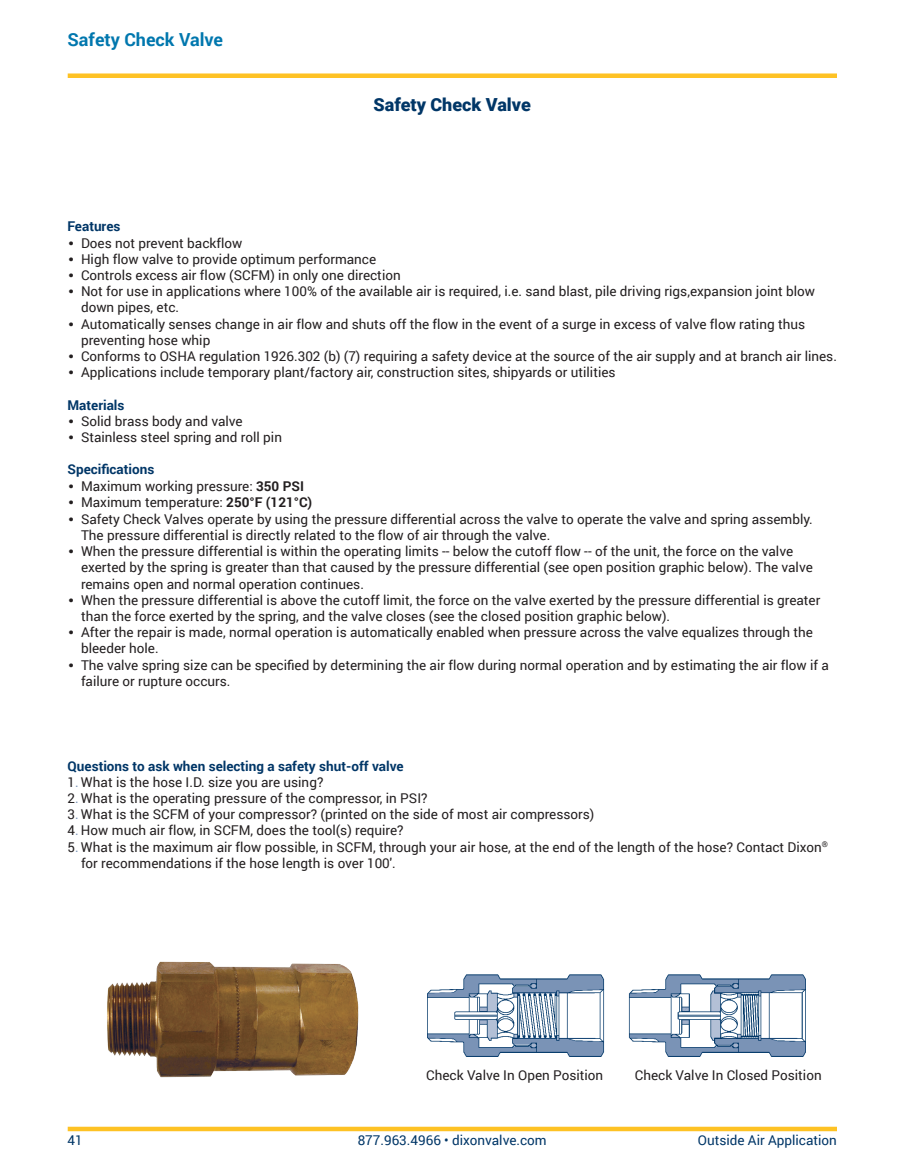
<style>
.page{position:relative;width:918px;height:1175px;background:#fff}
.page>*{position:absolute;margin:0;border:0;box-sizing:border-box;transform-origin:0 0}
.t1{font:700 18px "Roboto";color:#0077ae}
._2020_Product_Name{font:900 18px "Roboto";color:#003667}
._2020_Body_Text{font:13.5px/16.2px "Roboto";color:#231f20}
._2020_Body_Text_Head{font:700 13.5px "Roboto";color:#003667}
.t2{font:13.5px "Roboto";color:#003667}
._2020_Table_Body_Tex{font:13.5px "Roboto";color:#231f20}
.s1{font-family:"Arial";font-weight:700}
.s2{font-weight:700}
.s3{color:#7a93b6}
</style>
<div class="page">
<div style="left:68px;top:73px;width:769px;height:5px;background:#fec224"></div>
<div style="left:68px;top:1126px;width:769px;height:5px;background:#fec224"></div>
<img style="left:428px;top:974px;width:378px;height:82px">
<img style="left:107px;top:961px;width:252px;height:117px">
<h1 class="t1" style="left:68px;top:27px;width:157px">Safety Check Valve</h1>
<p class="_2020_Product_Name" style="left:374px;top:92px;width:159px">Safety Check Valve</p>
<p class="_2020_Body_Text_Head" style="left:68px;top:217px;width:54px">Features</p>
<p class="_2020_Body_Text" style="left:69px;top:234px;width:175px"><span class="s1">•</span> Does not prevent backflow</p>
<p class="_2020_Body_Text" style="left:69px;top:250px;width:309px"><span class="s1">•</span> High flow valve to provide optimum performance</p>
<p class="_2020_Body_Text" style="left:69px;top:266px;width:333px"><span class="s1">•</span> Controls excess air flow (SCFM) in only one direction</p>
<p class="_2020_Body_Text" style="left:81px;top:283px;width:736px;text-indent:-12px"><span class="s1">•</span> Not for use in applications where 100% of the available air is required, i.e. sand blast, pile driving rigs,expansion joint blow down pipes, etc.</p>
<p class="_2020_Body_Text" style="left:81px;top:315px;width:726px;text-indent:-12px"><span class="s1">•</span> Automatically senses change in air flow and shuts off the flow in the event of a surge in excess of valve flow rating thus preventing hose whip</p>
<p class="_2020_Body_Text" style="left:69px;top:347px;width:770px"><span class="s1">•</span> Conforms to OSHA regulation 1926.302 (b) (7) requiring a safety device at the source of the air supply and at branch air lines.</p>
<p class="_2020_Body_Text" style="left:69px;top:364px;width:548px"><span class="s1">•</span> Applications include temporary plant/factory air, construction sites, shipyards or utilities</p>
<p class="_2020_Body_Text_Head" style="left:68px;top:395px;width:59px">Materials</p>
<p class="_2020_Body_Text" style="left:69px;top:412px;width:175px"><span class="s1">•</span> Solid brass body and valve</p>
<p class="_2020_Body_Text" style="left:69px;top:428px;width:215px"><span class="s1">•</span> Stainless steel spring and roll pin</p>
<p class="_2020_Body_Text_Head" style="left:68px;top:460px;width:88px">Specifications</p>
<p class="_2020_Body_Text" style="left:69px;top:477px;width:237px"><span class="s1">•</span> Maximum working pressure: <span class="s2">350 PSI</span></p>
<p class="_2020_Body_Text" style="left:69px;top:494px;width:245px"><span class="s1">•</span> Maximum temperature: <span class="s2">250°F (121°C)</span></p>
<p class="_2020_Body_Text" style="left:81px;top:510px;width:733px;text-indent:-12px"><span class="s1">•</span> Safety Check Valves operate by using the pressure differential across the valve to operate the valve and spring assembly.<br>The pressure differential is directly related to the flow of air through the valve.</p>
<p class="_2020_Body_Text" style="left:81px;top:542px;width:733px;text-indent:-12px"><span class="s1">•</span> When the pressure differential is within the operating limits -- below the cutoff flow -- of the unit, the force on the valve exerted by the spring is greater than that caused by the pressure differential (see open position graphic below). The valve remains open and normal operation continues.</p>
<p class="_2020_Body_Text" style="left:81px;top:591px;width:741px;text-indent:-12px"><span class="s1">•</span> When the pressure differential is above the cutoff limit, the force on the valve exerted by the pressure differential is greater than the force exerted by the spring, and the valve closes (see the closed position graphic below).</p>
<p class="_2020_Body_Text" style="left:81px;top:623px;width:734px;text-indent:-12px"><span class="s1">•</span> After the repair is made, normal operation is automatically enabled when pressure across the valve equalizes through the bleeder hole.</p>
<p class="_2020_Body_Text" style="left:81px;top:656px;width:749px;text-indent:-12px"><span class="s1">•</span> The valve spring size can be specified by determining the air flow during normal operation and by estimating the air flow if a failure or rupture occurs.</p>
<p class="_2020_Body_Text_Head" style="left:68px;top:756px;width:338px">Questions to ask when selecting a safety shut-off valve</p>
<p class="_2020_Body_Text" style="left:68px;top:773px;width:257px">1<span class="s3">.</span> What is the hose I.D. size you are using?</p>
<p class="_2020_Body_Text" style="left:68px;top:789px;width:362px">2<span class="s3">.</span> What is the operating pressure of the compressor, in PSI?</p>
<p class="_2020_Body_Text" style="left:68px;top:805px;width:528px">3<span class="s3">.</span> What is the SCFM of your compressor? (printed on the side of most air compressors)</p>
<p class="_2020_Body_Text" style="left:68px;top:822px;width:338px">4<span class="s3">.</span> How much air flow, in SCFM, does the tool(s) require?</p>
<p class="_2020_Body_Text" style="left:81px;top:838px;width:748px;text-indent:-14px">5<span class="s3">.</span> What is the maximum air flow possible, in SCFM, through your air hose, at the end of the length of the hose? Contact Dixon<sup>® </sup>for recommendations if the hose length is over 100'.</p>
<p class="_2020_Table_Body_Tex" style="left:426px;top:1065px;width:179px">Check Valve In Open Position</p>
<p class="_2020_Table_Body_Tex" style="left:635px;top:1065px;width:188px">Check Valve In Closed Position</p>
<p class="t2" style="left:68px;top:1131px;width:17px">41</p>
<p class="t2" style="left:358px;top:1131px;width:191px">877.963.4966 • dixonvalve.com</p>
<p class="t2" style="left:698px;top:1131px;width:141px">Outside Air Application</p>
</div>
